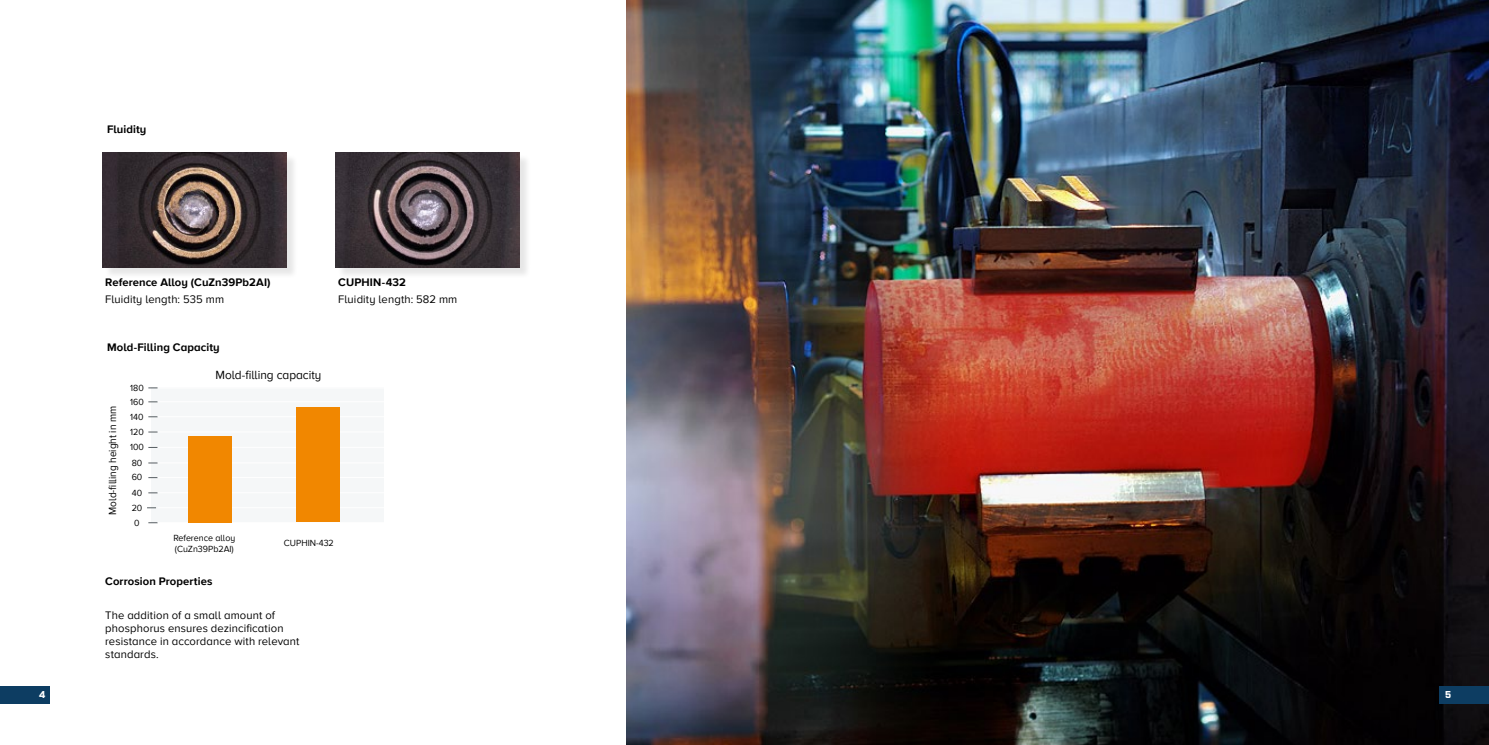
<style>
.page{position:relative;width:1489px;height:745px;background:#fff}
.page>*{position:absolute;margin:0;border:0;box-sizing:border-box;transform-origin:0 0}
.t1{font:12.25px "Proxima Nova A";color:#000}
.t2{font:11.25px/13.1px "Proxima Nova A";letter-spacing:.01em;color:#000}
.t3{font:700 11.25px "Proxima Nova A";letter-spacing:.005em;color:#000}
.t4{font:10.62px "Proxima Nova A";color:#000;scale:.94 1}
.t5{font:700 10px "Purista";color:#fff}
.t6{font:9.12px/15.6px "Proxima Nova A";color:#000}
</style>
<div class="page">
<div style="left:104px;top:154px;width:194px;height:125px;background:#000;opacity:.1"></div>
<img style="left:103px;top:153px;width:184px;height:114px">
<div style="left:337px;top:154px;width:194px;height:125px;background:#000;opacity:.1"></div>
<img style="left:336px;top:153px;width:184px;height:114px">
<div style="left:151px;top:387px;width:232px;height:135px;background:#f5f7f8"></div>
<hr style="left:158px;top:387px;width:234px;height:1px;background:#fff">
<hr style="left:158px;top:401px;width:234px;height:1px;background:#fff">
<hr style="left:158px;top:416px;width:234px;height:1px;background:#fff">
<hr style="left:158px;top:431px;width:234px;height:1px;background:#fff">
<hr style="left:158px;top:446px;width:234px;height:1px;background:#fff">
<hr style="left:158px;top:462px;width:234px;height:1px;background:#fff">
<hr style="left:158px;top:477px;width:234px;height:1px;background:#fff">
<hr style="left:158px;top:492px;width:234px;height:1px;background:#fff">
<hr style="left:158px;top:507px;width:234px;height:1px;background:#fff">
<div style="left:188px;top:435px;width:44px;height:87px;background:#f18700"></div>
<div style="left:297px;top:407px;width:43px;height:115px;background:#f18700"></div>
<img style="left:626px;top:0;width:862px;height:744px">
<div style="left:0;top:685px;width:50px;height:18px;background:#0d3d62"></div>
<div style="left:1439px;top:685px;width:49px;height:18px;background:#0d3d62"></div>
<p class="t3" style="left:107px;top:121px;width:41px">Fluidity</p>
<p class="t3" style="left:105px;top:273px;width:167px">Reference Alloy (CuZn39Pb2AI)</p>
<p class="t2" style="left:105px;top:291px;width:120px">Fluidity length: 535 mm</p>
<p class="t3" style="left:107px;top:338px;width:114px">Mold-Filling Capacity</p>
<p class="t4" style="left:105px;top:514px;width:117px;rotate:-90deg">Mold-filling height in mm</p>
<p class="t6" style="left:130px;top:381px;width:15px;line-height:13.4px">180<br>160</p>
<p class="t6" style="left:130px;top:408px;width:15px;text-align:justify">140<br>120<br>100<br>80</p>
<p class="t6" style="left:132px;top:469px;width:12px;line-height:15.2px;text-align:justify">60<br>40<br>20<br>0</p>
<p class="t1" style="left:215px;top:365px;width:107px">Mold-filling capacity</p>
<p class="t3" style="left:338px;top:273px;width:69px">CUPHIN-432</p>
<p class="t2" style="left:338px;top:291px;width:121px">Fluidity length: 582 mm</p>
<p class="t6" style="left:173px;top:532px;width:63px;line-height:11px">Reference alloy (CuZn39Pb2AI)</p>
<p class="t6" style="left:284px;top:534px;width:51px">CUPHIN-432</p>
<p class="t3" style="left:105px;top:573px;width:109px">Corrosion Properties</p>
<p class="t2" style="left:105px;top:607px;width:196px">The addition of a small amount of phosphorus ensures dezincification resistance in accordance with relevant standards.</p>
<p class="t5" style="left:39px;top:686px;width:8px">4</p>
<p class="t5" style="left:1444px;top:686px;width:8px">5</p>
</div>
